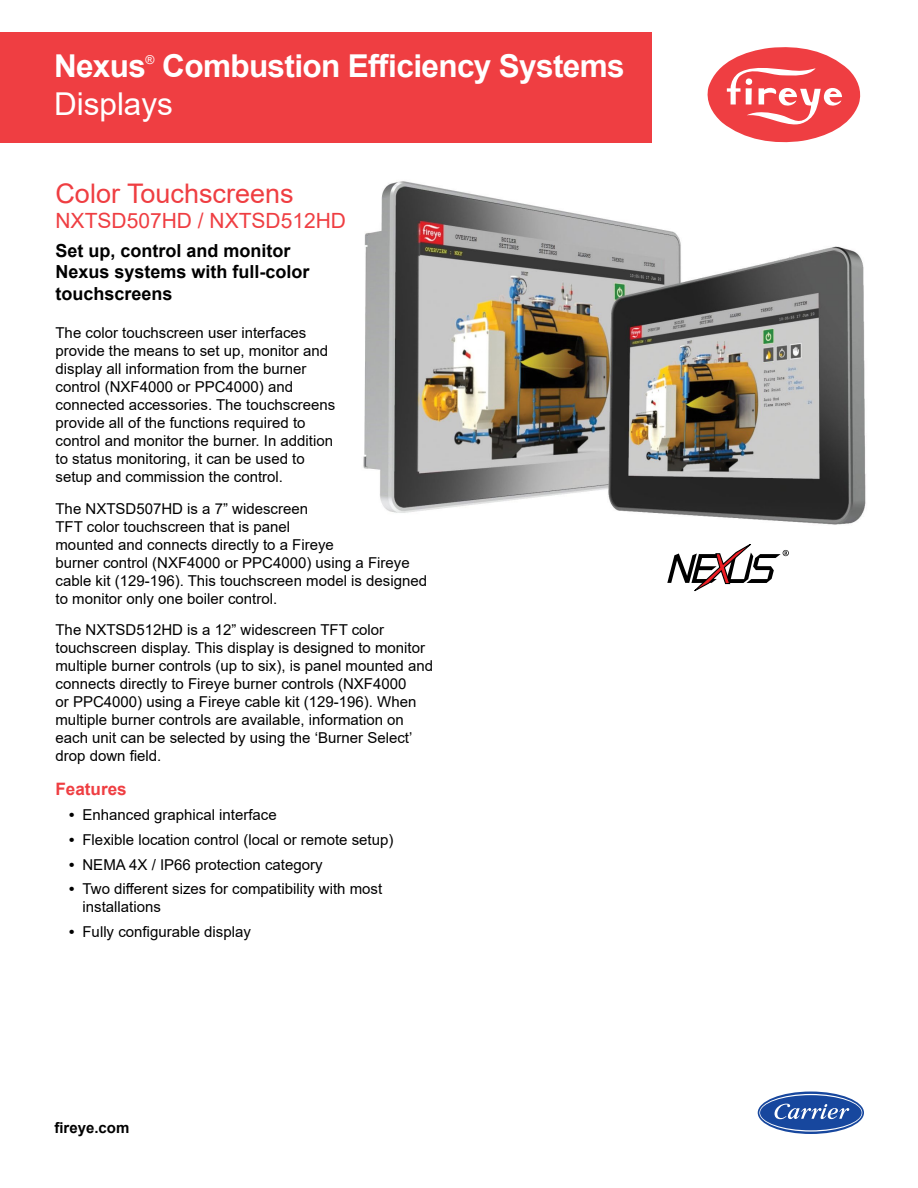
<style>
.page{position:relative;width:918px;height:1188px;background:#fff}
.page>*{position:absolute;margin:0;border:0;box-sizing:border-box;transform-origin:0 0}
.t1{font:700 31.5px "Arial";letter-spacing:-.02em;color:#fff}
.t2{font:31.5px "Arial";color:#fff}
.t3{font:27px "Arial";color:#ef3e42}
.t4{font:21px "Arial";color:#ef3e42}
.t5{font:700 18px/21.6px "Arial";color:#000}
.t6{font:700 17.1px "Arial";color:#ef3e42}
.t7{font:15px/18px "Arial";color:#000}
.t8{font:700 15px "Arial";color:#000}
.t9{font:12.3px "Arial";color:#fff}
.s1{font-weight:700}
</style>
<div class="page">
<svg style="left:707px;top:47px;width:154px;height:96px"></svg>
<div style="left:0;top:32px;width:652px;height:110px;background:#ef3e42"></div>
<svg style="left:758px;top:1092px;width:106px;height:42px"></svg>
<svg style="left:759px;top:1094px;width:103px;height:38px"></svg>
<svg style="left:667px;top:544px;width:122px;height:48px"></svg>
<img style="left:363px;top:181px;width:503px;height:344px">
<h1 class="t1" style="left:54px;top:44px;width:94px">Nexus</h1>
<p class="t9" style="left:145px;top:51px;width:11px">®</p>
<h1 class="t1" style="left:162px;top:44px;width:464px">Combustion Efficiency Systems</h1>
<h1 class="t2" style="left:54px;top:82px;width:121px">Displays</h1>
<h2 class="t3" style="left:56px;top:175px;width:240px">Color Touchscreens</h2>
<h3 class="t4" style="left:56px;top:207px;width:292px">NXTSD507HD / NXTSD512HD</h3>
<p class="t5" style="left:56px;top:240px;width:256px">Set up, control and monitor<br>Nexus systems with full-color touchscreens</p>
<p class="t7" style="left:56px;top:324px;width:281px">The color touchscreen user interfaces provide the means to set up, monitor and display all information from the burner control (NXF4000 or PPC4000) and connected accessories. The touchscreens provide all of the functions required to control and monitor the burner. In addition to status monitoring, it can be used to setup and commission the control.</p>
<p class="t7" style="left:56px;top:499px;width:373px">The NXTSD507HD is a 7” widescreen<br>TFT color touchscreen that is panel<br>mounted and connects directly to a Fireye<br>burner control (NXF4000 or PPC4000) using a Fireye cable kit (129-196). This touchscreen model is designed to monitor only one boiler control.</p>
<p class="t7" style="left:56px;top:621px;width:379px">The NXTSD512HD is a 12” widescreen TFT color touchscreen display. This display is designed to monitor multiple burner controls (up to six), is panel mounted and connects directly to Fireye burner controls (NXF4000<br>or PPC4000) using a Fireye cable kit (129-196). When multiple burner controls are available, information on each unit can be selected by using the ‘Burner Select’ drop down field.</p>
<p class="t6" style="left:56px;top:777px;width:73px">Features</p>
<p class="t7" style="left:69px;top:806px;width:209px"><span class="s1">•</span> Enhanced graphical interface</p>
<p class="t7" style="left:69px;top:830px;width:326px"><span class="s1">•</span> Flexible location control (local or remote setup)</p>
<p class="t7" style="left:69px;top:855px;width:255px"><span class="s1">•</span> NEMA 4X / IP66 protection category</p>
<p class="t7" style="left:83px;top:880px;width:301px;text-indent:-14px"><span class="s1">•</span> Two different sizes for compatibility with most installations</p>
<p class="t7" style="left:69px;top:923px;width:183px"><span class="s1">•</span> Fully configurable display</p>
<p class="t8" style="left:54px;top:1118px;width:77px">fireye.com</p>
</div>
